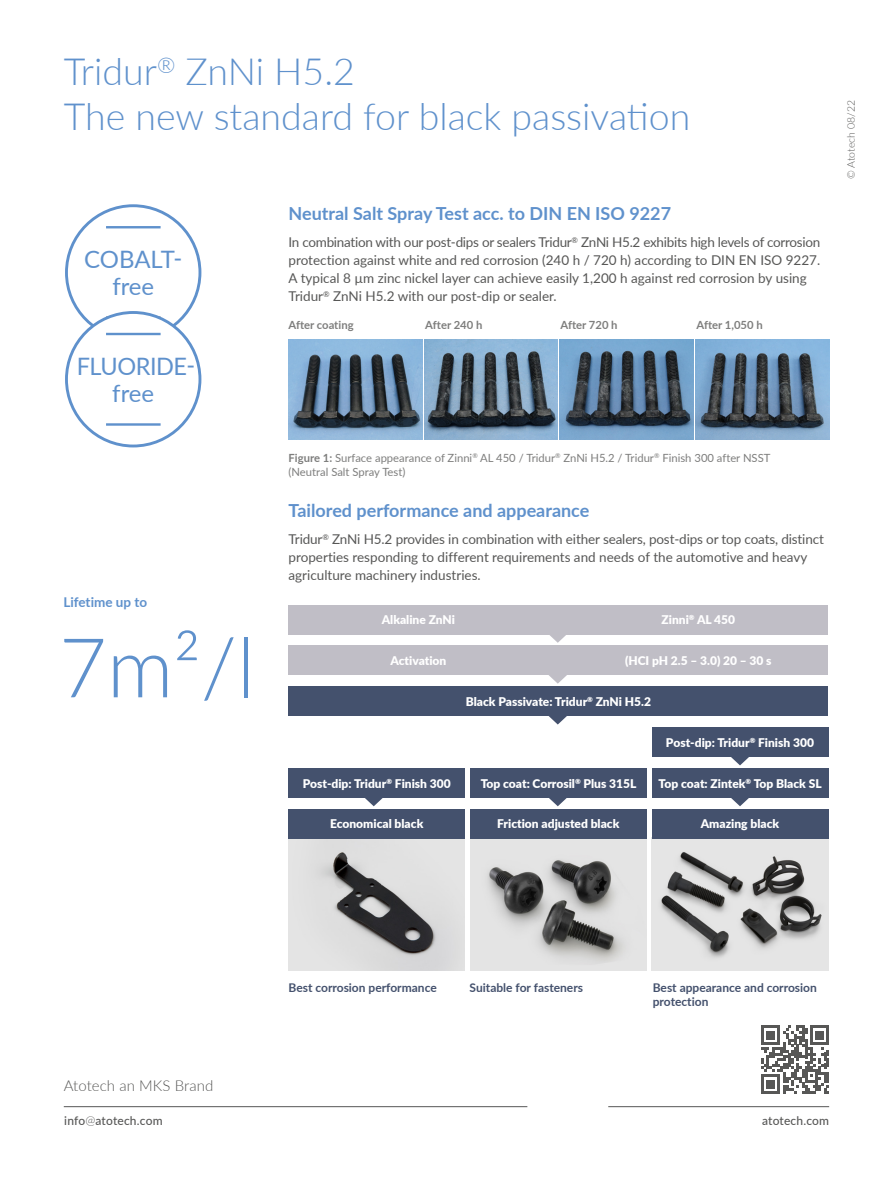
<style>
.page{position:relative;width:893px;height:1191px;background:#fff}
.page>*{position:absolute;margin:0;border:0;box-sizing:border-box;transform-origin:0 0}
.t1{font:300 82.5px "Lato";color:#5f91cc}
.t2{font:300 37.5px/45px "Lato";color:#5f91cc}
.t3{font:24px/27px "Lato";letter-spacing:-.02em;color:#5f91cc;text-align:center}
.t4{font:700 18px "Lato";color:#5f91cc}
.t5{font:300 15px "Lato";letter-spacing:.005em;color:#575756}
.t6{font:13.5px/18px "Lato";color:#575756}
.t7{font:700 13.5px "Lato";color:#5f91cc}
.t8{font:900 12px "Lato";color:#fff}
.t9{font:700 12px/14.4px "Lato";color:#44516d}
.t10{font:500 12px "Lato";letter-spacing:.01em;color:#575756}
.t11{font:11.25px/13.5px "Lato";color:#7e7e7d}
.t12{font:700 11.25px "Lato";color:#7e7e7d}
.t13{font:300 10.5px "Lato";color:#575756}
.s1{font-weight:700}
.s2{font-weight:300}
</style>
<div class="page">
<img style="left:470px;top:839px;width:177px;height:132px">
<img style="left:652px;top:839px;width:176px;height:132px">
<img style="left:289px;top:839px;width:176px;height:132px">
<svg style="left:731px;top:757px;width:18px;height:8px"></svg>
<img style="left:696px;top:339px;width:133px;height:100px">
<img style="left:424px;top:339px;width:134px;height:100px">
<img style="left:560px;top:339px;width:134px;height:100px">
<img style="left:289px;top:339px;width:133px;height:100px">
<div style="left:65px;top:204px;width:136px;height:137px;border:3px solid #5f91cc;border-radius:50%"></div>
<hr style="left:106px;top:226px;width:55px;height:2px;background:#5f91cc">
<hr style="left:106px;top:316px;width:55px;height:3px;background:#44516d">
<div style="left:66px;top:312px;width:134px;height:134px;background:#fff;border-radius:50%"></div>
<div style="left:65px;top:311px;width:136px;height:136px;border:3px solid #5f91cc;border-radius:50%"></div>
<hr style="left:106px;top:333px;width:55px;height:2px;background:#5f91cc">
<hr style="left:106px;top:423px;width:55px;height:3px;background:#5f91cc">
<svg style="left:529px;top:634px;width:58px;height:9px"></svg>
<div style="left:289px;top:604px;width:539px;height:30px;background:#c0bec6"></div>
<svg style="left:549px;top:675px;width:18px;height:8px"></svg>
<div style="left:289px;top:645px;width:539px;height:30px;background:#c0bec6"></div>
<svg style="left:548px;top:716px;width:19px;height:8px"></svg>
<div style="left:289px;top:686px;width:539px;height:30px;background:#44516d"></div>
<div style="left:652px;top:727px;width:176px;height:30px;background:#44516d"></div>
<svg style="left:549px;top:798px;width:18px;height:8px"></svg>
<svg style="left:731px;top:798px;width:18px;height:8px"></svg>
<svg style="left:365px;top:798px;width:18px;height:8px"></svg>
<div style="left:289px;top:768px;width:176px;height:30px;background:#44516d"></div>
<div style="left:470px;top:768px;width:177px;height:30px;background:#44516d"></div>
<div style="left:652px;top:768px;width:176px;height:30px;background:#44516d"></div>
<div style="left:289px;top:809px;width:176px;height:30px;background:#44516d"></div>
<div style="left:470px;top:809px;width:177px;height:30px;background:#44516d"></div>
<div style="left:652px;top:809px;width:176px;height:30px;background:#44516d"></div>
<hr style="left:608px;top:1106px;width:221px;height:1px;background:#575756">
<svg style="left:761px;top:1093px;width:68px;height:1px"></svg>
<svg style="left:761px;top:1025px;width:68px;height:68px"></svg>
<hr style="left:64px;top:1106px;width:463px;height:1px;background:#575756">
<h2 class="t2" style="left:64px;top:48px;width:628px">Tridur<sup>®</sup> ZnNi H5.2<br>The new standard for black passivation</h2>
<h3 class="t3" style="left:84px;top:245px;width:100px">COBALT&shy;free</h3>
<h3 class="t3" style="left:77px;top:351px;width:120px">FLUORIDE&shy;free</h3>
<p class="t7" style="left:63px;top:592px;width:85px">Lifetime up to</p>
<h1 class="t1" style="left:59px;top:610px;width:197px">7m²/l</h1>
<h3 class="t4" style="left:289px;top:200px;width:384px">Neutral Salt Spray Test acc. to DIN EN ISO 9227</h3>
<p class="t6" style="left:289px;top:233px;width:533px">In combination with our post-dips or sealers Tridur<sup>®</sup> ZnNi H5.2 exhibits high levels of corrosion protection against white and red corrosion (240 h / 720 h) according to DIN EN ISO 9227.<br>A typical 8 µm zinc nickel layer can achieve easily 1,200 h against red corrosion by using Tridur<sup>®</sup> ZnNi H5.2 with our post-dip or sealer.</p>
<p class="t12" style="left:288px;top:316px;width:67px">After coating</p>
<p class="t12" style="left:425px;top:316px;width:59px">After 240 h</p>
<p class="t12" style="left:561px;top:316px;width:59px">After 720 h</p>
<p class="t12" style="left:696px;top:316px;width:68px">After 1,050 h</p>
<p class="t11" style="left:289px;top:451px;width:483px"><span class="s1">Figure 1:</span> Surface appearance of Zinni<sup>®</sup> AL 450 / Tridur<sup>®</sup> ZnNi H5.2 / Tridur<sup>®</sup> Finish 300 after NSST (Neutral Salt Spray Test)</p>
<h3 class="t4" style="left:289px;top:497px;width:302px">Tailored performance and appearance</h3>
<p class="t6" style="left:289px;top:530px;width:537px">Tridur<sup>®</sup> ZnNi H5.2 provides in combination with either sealers, post-dips or top coats, distinct properties responding to different requirements and needs of the automotive and heavy agriculture machinery industries.</p>
<p class="t8" style="left:382px;top:611px;width:75px">Alkaline ZnNi</p>
<p class="t8" style="left:662px;top:611px;width:75px">Zinni<sup>®</sup> AL 450</p>
<p class="t8" style="left:390px;top:651px;width:58px">Activation</p>
<p class="t8" style="left:625px;top:651px;width:148px">(HCI pH 2.5 – 3.0) 20 – 30 s</p>
<p class="t8" style="left:466px;top:692px;width:187px">Black Passivate: Tridur<sup>®</sup> ZnNi H5.2</p>
<p class="t8" style="left:666px;top:733px;width:150px">Post-dip: Tridur<sup>®</sup> Finish 300</p>
<p class="t8" style="left:303px;top:774px;width:150px">Post-dip: Tridur<sup>®</sup> Finish 300</p>
<p class="t8" style="left:481px;top:774px;width:157px">Top coat: Corrosil<sup>®</sup> Plus 315L</p>
<p class="t8" style="left:659px;top:774px;width:165px">Top coat: Zintek<sup>®</sup> Top Black SL</p>
<p class="t8" style="left:330px;top:815px;width:95px">Economical black</p>
<p class="t8" style="left:497px;top:815px;width:124px">Friction adjusted black</p>
<p class="t8" style="left:701px;top:815px;width:80px">Amazing black</p>
<p class="t13" style="left:844px;top:179px;width:80px;rotate:-90deg">© Atotech 08/22</p>
<p class="t5" style="left:64px;top:1075px;width:151px">Atotech an MKS Brand</p>
<p class="t10" style="left:64px;top:1112px;width:100px">info<span class="s2">@</span>atotech.com</p>
<p class="t9" style="left:289px;top:979px;width:150px">Best corrosion performance</p>
<p class="t9" style="left:470px;top:979px;width:115px">Suitable for fasteners</p>
<p class="t9" style="left:653px;top:979px;width:166px">Best appearance and corrosion protection</p>
<p class="t10" style="left:762px;top:1112px;width:69px">atotech.com</p>
</div>
